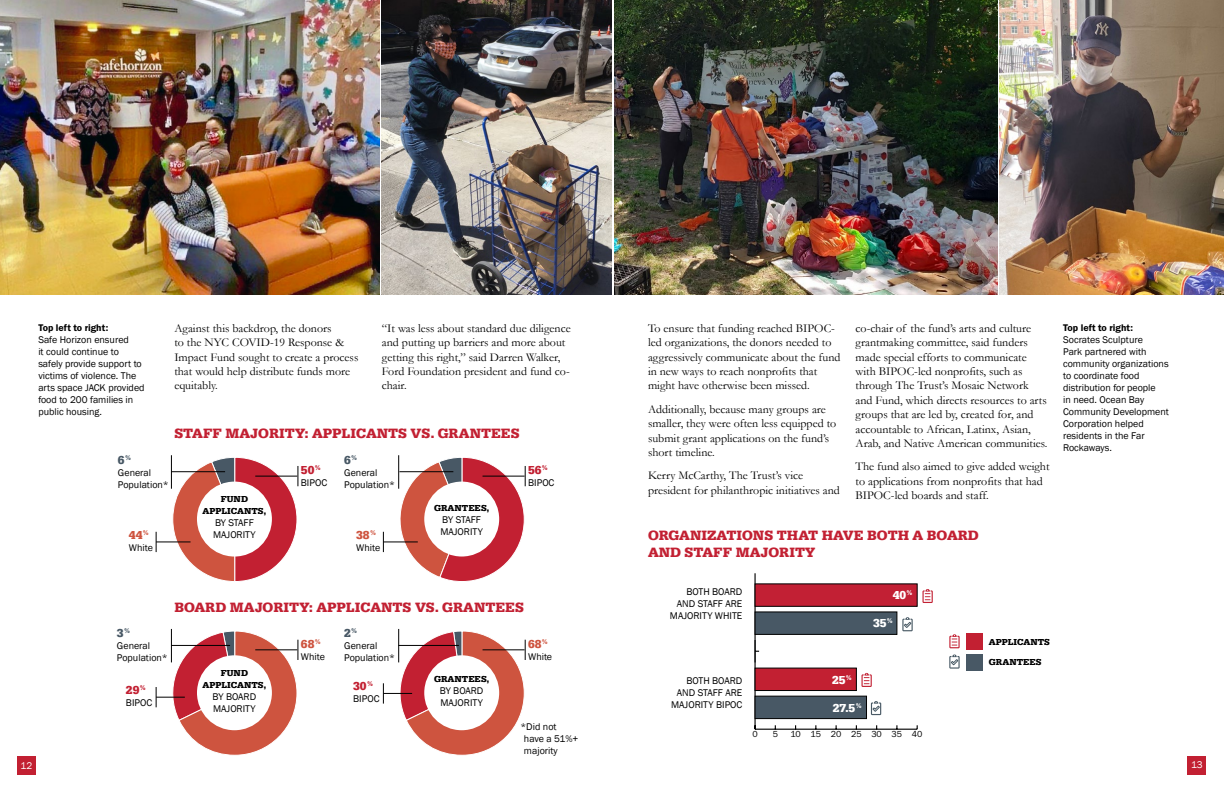
<style>
.page{position:relative;width:1224px;height:792px;background:#fff}
.page>*{position:absolute;margin:0;border:0;box-sizing:border-box;transform-origin:0 0}
.Page_Subhead{font:700 14px/16.8px "Serifa";color:#c22032}
.Body_Copy{font:12px/14.4px "Garamond";color:#000}
.t1{font:700 12px "Serifa";color:#fff}
.t2{font:700 12px "Serifa";color:#ce543f}
.t3{font:700 12px "Serifa";color:#c22032}
.t4{font:700 12px "Serifa";color:#485865}
.Photo_Cutlines_Book{font:10px/12px "Franklin Gothic";color:#000}
.t5{font:10px "Franklin Gothic";color:#fff}
.t6{font:9.1px "Franklin Gothic";color:#000}
.t7{font:700 9px/12px "Serifa";color:#000;text-align:center}
.s1{font-family:"Franklin Gothic URW Dem"}
</style>
<div class="page">
<hr style="left:755px;top:729px;width:162px;height:1px;background:#000">
<hr style="left:754px;top:573px;width:2px;height:156px;background:#000">
<div style="left:755px;top:696px;width:112px;height:23px;background:#485865;border:1px solid #000"></div>
<div style="left:755px;top:668px;width:102px;height:23px;background:#c22032;border:1px solid #000"></div>
<svg style="left:755px;top:640px;width:4px;height:22px"></svg>
<div style="left:755px;top:612px;width:142px;height:23px;background:#485865;border:1px solid #000"></div>
<div style="left:755px;top:584px;width:162px;height:23px;background:#c22034;border:1px solid #000"></div>
<img style="left:1000px;top:0;width:224px;height:295px">
<img style="left:615px;top:0;width:382px;height:295px">
<img style="left:382px;top:0;width:230px;height:295px">
<img style="left:0;top:0;width:379px;height:295px">
<svg style="left:383px;top:532px;width:1px;height:20px"></svg>
<hr style="left:383px;top:542px;width:35px;height:1px;background:#000">
<svg style="left:400px;top:457px;width:126px;height:125px"></svg>
<hr style="left:483px;top:476px;width:42px;height:1px;background:#000">
<hr style="left:398px;top:455px;width:1px;height:34px;background:#000">
<div style="left:966px;top:633px;width:16px;height:17px;background:#c22032"></div>
<div style="left:966px;top:654px;width:16px;height:17px;background:#485865"></div>
<hr style="left:399px;top:471px;width:54px;height:1px;background:#000">
<svg style="left:156px;top:532px;width:1px;height:20px"></svg>
<hr style="left:156px;top:542px;width:35px;height:1px;background:#000">
<svg style="left:172px;top:457px;width:127px;height:125px"></svg>
<hr style="left:255px;top:476px;width:42px;height:1px;background:#000">
<hr style="left:171px;top:455px;width:1px;height:34px;background:#000">
<hr style="left:171px;top:471px;width:54px;height:1px;background:#000">
<svg style="left:383px;top:631px;width:143px;height:125px"></svg>
<hr style="left:483px;top:650px;width:42px;height:1px;background:#000">
<hr style="left:398px;top:629px;width:1px;height:33px;background:#000">
<hr style="left:398px;top:645px;width:61px;height:1px;background:#000">
<svg style="left:156px;top:631px;width:143px;height:125px"></svg>
<hr style="left:255px;top:650px;width:42px;height:1px;background:#000">
<hr style="left:171px;top:629px;width:1px;height:33px;background:#000">
<hr style="left:171px;top:645px;width:59px;height:1px;background:#000">
<svg style="left:949px;top:654px;width:11px;height:15px"></svg>
<svg style="left:949px;top:634px;width:11px;height:14px"></svg>
<svg style="left:922px;top:589px;width:11px;height:14px"></svg>
<svg style="left:862px;top:673px;width:10px;height:14px"></svg>
<svg style="left:902px;top:617px;width:11px;height:14px"></svg>
<svg style="left:871px;top:701px;width:10px;height:14px"></svg>
<div style="left:1188px;top:756px;width:18px;height:19px;background:#c22032"></div>
<div style="left:17px;top:756px;width:19px;height:19px;background:#c22032"></div>
<p class="Photo_Cutlines_Book" style="left:38px;top:322px;width:108px"><span class="s1">Top left to right:<br></span>Safe Horizon ensured<br>it could continue to safely provide support to victims of violence. The arts space JACK provided food to 200 families in public housing.</p>
<p class="Body_Copy" style="left:174px;top:321px;width:186px">Against this backdrop, the donors<br>to the NYC COVID-19 Response &amp;<br>Impact Fund sought to create a process that would help distribute funds more equitably.</p>
<p class="Body_Copy" style="left:382px;top:321px;width:190px">“It was less about standard due diligence and putting up barriers and more about getting this right,” said Darren Walker, Ford Foundation president and fund co&shy;chair.</p>
<p class="Body_Copy" style="left:648px;top:321px;width:194px">To ensure that funding reached BIPOC&shy;led organizations, the donors needed to aggressively communicate about the fund in new ways to reach nonprofits that might have otherwise been missed.</p>
<p class="Body_Copy" style="left:648px;top:402px;width:190px">Additionally, because many groups are smaller, they were often less equipped to submit grant applications on the fund’s short timeline.</p>
<p class="Body_Copy" style="left:648px;top:468px;width:193px">Kerry McCarthy, The Trust’s vice president for philanthropic initiatives and</p>
<p class="Body_Copy" style="left:856px;top:321px;width:193px">co-chair of the fund’s arts and culture grantmaking committee, said funders made special efforts to communicate with BIPOC-led nonprofits, such as through The Trust’s Mosaic Network and Fund, which directs resources to arts groups that are led by, created for, and accountable to African, Latinx, Asian, Arab, and Native American communities.</p>
<p class="Body_Copy" style="left:856px;top:459px;width:195px">The fund also aimed to give added weight to applications from nonprofits that had<br>BIPOC-led boards and staff.</p>
<h2 class="Page_Subhead" style="left:174px;top:425px;width:347px">STAFF MAJORITY: APPLICANTS VS. GRANTEES</h2>
<p class="t4" style="left:118px;top:452px;width:15px">6<sup>%</sup></p>
<p class="Photo_Cutlines_Book" style="left:118px;top:466px;width:52px">General<br>Population*</p>
<p class="t4" style="left:344px;top:452px;width:15px">6<sup>%</sup></p>
<p class="Photo_Cutlines_Book" style="left:344px;top:466px;width:52px">General<br>Population*</p>
<p class="t3" style="left:301px;top:463px;width:22px">50<sup>%</sup></p>
<p class="Photo_Cutlines_Book" style="left:301px;top:477px;width:28px">BIPOC</p>
<p class="t3" style="left:528px;top:463px;width:22px">56<sup>%</sup></p>
<p class="Photo_Cutlines_Book" style="left:528px;top:477px;width:28px">BIPOC</p>
<p class="t7" style="left:203px;top:493px;width:65px">FUND<br>APPLICANTS,</p>
<p class="Photo_Cutlines_Book" style="left:215px;top:517px;width:40px">BY STAFF</p>
<p class="t7" style="left:434px;top:502px;width:57px">GRANTEES,</p>
<p class="Photo_Cutlines_Book" style="left:440px;top:514px;width:44px">BY STAFF<br>MAJORITY</p>
<p class="t2" style="left:129px;top:528px;width:22px">44<sup>%</sup></p>
<p class="Photo_Cutlines_Book" style="left:213px;top:529px;width:44px">MAJORITY</p>
<p class="Photo_Cutlines_Book" style="left:129px;top:542px;width:25px">White</p>
<p class="t2" style="left:356px;top:528px;width:22px">38<sup>%</sup></p>
<p class="Photo_Cutlines_Book" style="left:356px;top:542px;width:25px">White</p>
<h2 class="Page_Subhead" style="left:648px;top:527px;width:332px">ORGANIZATIONS THAT HAVE BOTH A BOARD<br>AND STAFF MAJORITY</h2>
<h2 class="Page_Subhead" style="left:174px;top:599px;width:351px">BOARD MAJORITY: APPLICANTS VS. GRANTEES</h2>
<p class="t4" style="left:117px;top:626px;width:15px">3<sup>%</sup></p>
<p class="Photo_Cutlines_Book" style="left:117px;top:640px;width:52px">General<br>Population*</p>
<p class="t3" style="left:126px;top:683px;width:22px">29<sup>%</sup></p>
<p class="Photo_Cutlines_Book" style="left:126px;top:697px;width:28px">BIPOC</p>
<p class="t7" style="left:203px;top:667px;width:65px">FUND<br>APPLICANTS,</p>
<p class="Photo_Cutlines_Book" style="left:213px;top:691px;width:45px">BY BOARD<br>MAJORITY</p>
<p class="t2" style="left:301px;top:637px;width:22px">68<sup>%</sup></p>
<p class="Photo_Cutlines_Book" style="left:301px;top:651px;width:25px">White</p>
<p class="t4" style="left:344px;top:626px;width:15px">2<sup>%</sup></p>
<p class="Photo_Cutlines_Book" style="left:344px;top:640px;width:52px">General<br>Population*</p>
<p class="t3" style="left:353px;top:679px;width:22px">30<sup>%</sup></p>
<p class="Photo_Cutlines_Book" style="left:353px;top:693px;width:28px">BIPOC</p>
<p class="t7" style="left:434px;top:673px;width:57px">GRANTEES,</p>
<p class="Photo_Cutlines_Book" style="left:440px;top:685px;width:45px">BY BOARD<br>MAJORITY</p>
<p class="t2" style="left:528px;top:637px;width:22px">68<sup>%</sup></p>
<p class="Photo_Cutlines_Book" style="left:528px;top:651px;width:25px">White</p>
<p class="Photo_Cutlines_Book" style="left:524px;top:721px;width:56px;text-indent:-4px">*Did not have a 51%+ majority</p>
<p class="Photo_Cutlines_Book" style="left:670px;top:586px;width:74px;text-align:right">BOTH BOARD<br>AND STAFF ARE<br>MAJORITY WHITE</p>
<p class="t1" style="left:893px;top:588px;width:22px">40<sup>%</sup></p>
<p class="t1" style="left:873px;top:616px;width:22px">35<sup>%</sup></p>
<p class="Photo_Cutlines_Book" style="left:671px;top:674px;width:73px;text-align:right">BOTH BOARD<br>AND STAFF ARE<br>MAJORITY BIPOC</p>
<p class="t1" style="left:832px;top:672px;width:22px">25<sup>%</sup></p>
<p class="t1" style="left:833px;top:701px;width:31px">27.5<sup>%</sup></p>
<p class="t6" style="left:752px;top:728px;width:7px">0</p>
<p class="t6" style="left:773px;top:728px;width:7px">5</p>
<p class="t6" style="left:790px;top:728px;width:134px">10 15 20 25 30 35 40</p>
<p class="t7" style="left:989px;top:636px;width:63px">APPLICANTS</p>
<p class="t7" style="left:989px;top:656px;width:54px">GRANTEES</p>
<p class="Photo_Cutlines_Book" style="left:1063px;top:322px;width:107px"><span class="s1">Top left to right:<br></span>Socrates Sculpture<br>Park partnered with community organizations to coordinate food distribution for people<br>in need. Ocean Bay<br>Community Development<br>Corporation helped residents in the Far<br>Rockaways.</p>
<p class="t5" style="left:21px;top:759px;width:13px">12</p>
<p class="t5" style="left:1191px;top:759px;width:13px">13</p>
</div>
